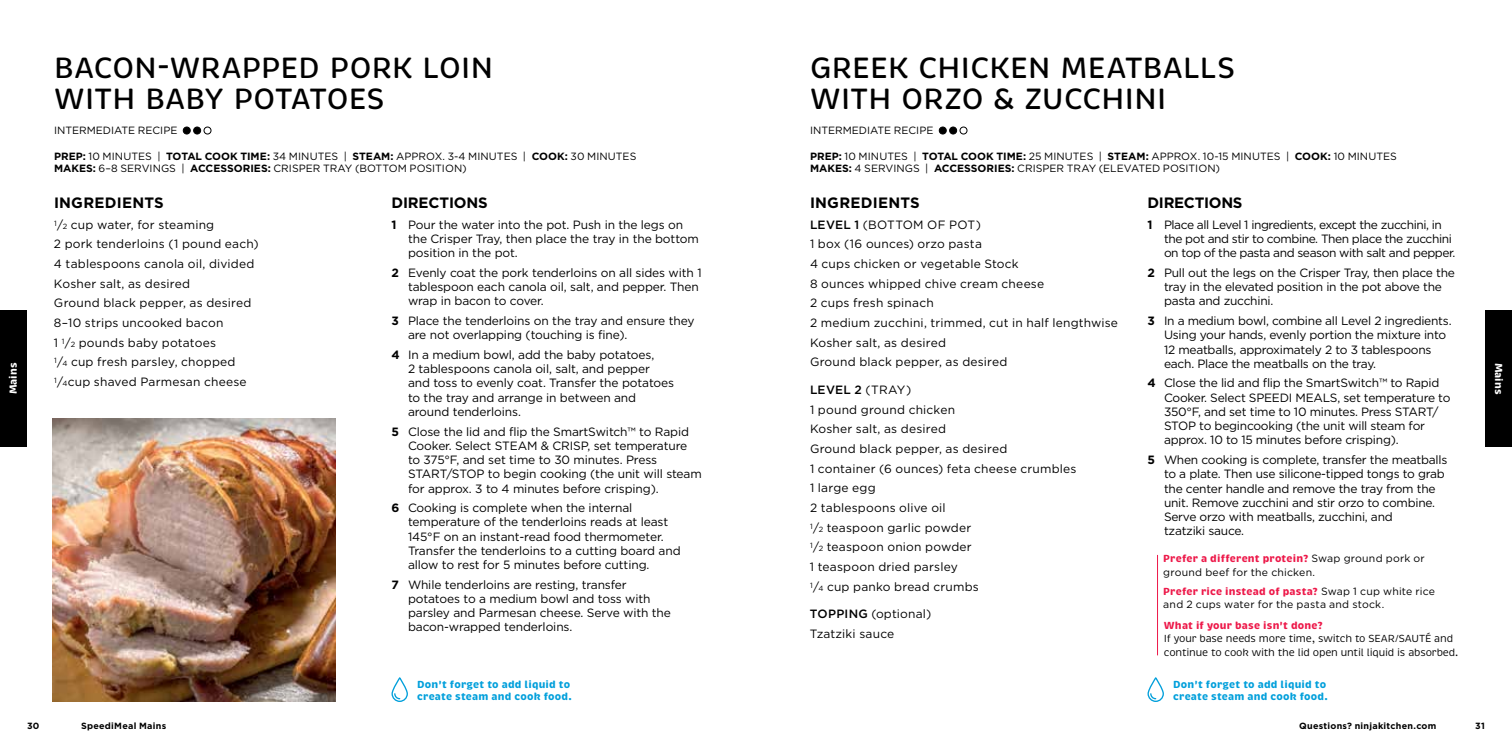
<style>
.page{position:relative;width:1512px;height:756px;background:#fff}
.page>*{position:absolute;margin:0;border:0;box-sizing:border-box;transform-origin:0 0}
.t1{font:500 30px/31.5px "Brevia";color:#000}
.t2{font:700 15px "Gotham";letter-spacing:.005em;color:#000}
.t3{font:700 15px "Gotham";letter-spacing:-.02em;color:#000}
.t4{font:12px/14.2px "Gotham";letter-spacing:-.01em;color:#000}
.t5{font:12px/19.6px "Gotham";letter-spacing:.015em;color:#000}
.t6{font:12px/14.2px "Gotham";letter-spacing:-.035em;color:#000}
.t7{font:10.5px/12px "Gotham";letter-spacing:.005em;color:#000}
.t8{font:700 10.5px "Brevia";letter-spacing:.015em;color:#ed1849}
.t9{font:10.5px/13.5px "Brevia";letter-spacing:-.015em;color:#000}
.t10{font:700 10.5px/12px "Brevia";letter-spacing:.02em;color:#009fdb}
.t11{font:700 10.5px "Brevia";color:#fff}
.t12{font:700 9px "Gotham";letter-spacing:.03em;color:#000}
.s1{font-weight:700}
.s2{font-size:7.5px}
.s3{font-weight:500}
.s4{font-family:"Gotham";font-weight:400;color:#000}
</style>
<div class="page">
<div style="left:183px;top:127px;width:7px;height:7px;background:#000;border-radius:50%"></div>
<div style="left:183px;top:127px;width:8px;height:7px;border:1px solid #000;border-radius:50%"></div>
<div style="left:194px;top:127px;width:7px;height:7px;background:#000;border-radius:50%"></div>
<div style="left:193px;top:127px;width:8px;height:7px;border:1px solid #000;border-radius:50%"></div>
<div style="left:204px;top:127px;width:7px;height:7px;border:1px solid #000;border-radius:50%"></div>
<div style="left:939px;top:127px;width:7px;height:7px;background:#000;border-radius:50%"></div>
<div style="left:939px;top:127px;width:8px;height:7px;border:1px solid #000;border-radius:50%"></div>
<div style="left:950px;top:127px;width:7px;height:7px;background:#000;border-radius:50%"></div>
<div style="left:949px;top:127px;width:8px;height:7px;border:1px solid #000;border-radius:50%"></div>
<div style="left:960px;top:127px;width:7px;height:7px;border:1px solid #000;border-radius:50%"></div>
<img style="left:52px;top:418px;width:284px;height:284px">
<hr style="left:1157px;top:555px;width:1px;height:100px;background:#ed1849">
<div style="left:1485px;top:310px;width:27px;height:137px;background:#000"></div>
<div style="left:0;top:310px;width:27px;height:137px;background:#000"></div>
<svg style="left:1147px;top:678px;width:17px;height:24px"></svg>
<svg style="left:391px;top:678px;width:17px;height:24px"></svg>
<p class="t11" style="left:7px;top:394px;width:33px;rotate:-90deg">Mains</p>
<h1 class="t1" style="left:54px;top:52px;width:440px">BACON-WRAPPED PORK LOIN<br>WITH BABY POTATOES</h1>
<h1 class="t1" style="left:810px;top:52px;width:426px">GREEK CHICKEN MEATBALLS<br>WITH ORZO &amp; ZUCCHINI</h1>
<p class="t7" style="left:54px;top:124px;width:125px">INTERMEDIATE RECIPE</p>
<p class="t7" style="left:810px;top:124px;width:125px">INTERMEDIATE RECIPE</p>
<p class="t7" style="left:54px;top:150px;width:584px"><span class="s1">PREP:</span> 10 MINUTES | <span class="s1">TOTAL COOK TIME:</span> 34 MINUTES | <span class="s1">STEAM:</span> APPROX. 3-4 MINUTES | <span class="s1">COOK:</span> 30 MINUTES<br><span class="s1">MAKES:</span> 6–8 SERVINGS | <span class="s1">ACCESSORIES:</span> CRISPER TRAY (BOTTOM POSITION)</p>
<p class="t7" style="left:810px;top:150px;width:588px"><span class="s1">PREP:</span> 10 MINUTES | <span class="s1">TOTAL COOK TIME:</span> 25 MINUTES | <span class="s1">STEAM:</span> APPROX. 10-15 MINUTES | <span class="s1">COOK:</span> 10 MINUTES<br><span class="s1">MAKES:</span> 4 SERVINGS | <span class="s1">ACCESSORIES:</span> CRISPER TRAY (ELEVATED POSITION)</p>
<p class="t2" style="left:54px;top:192px;width:111px">INGREDIENTS</p>
<p class="t5" style="left:54px;top:214px;width:206px"><sup>1</sup>/<span class="s2">2</span> cup water, for steaming<br>2 pork tenderloins (1 pound each)<br>4 tablespoons canola oil, divided<br>Kosher salt, as desired<br>Ground black pepper, as desired<br>8–10 strips uncooked bacon<br>1 <sup>1</sup>/<span class="s2">2</span> pounds baby potatoes<br><sup>1</sup>/<span class="s2">4</span> cup fresh parsley, chopped<br><sup>1</sup>/<span class="s2">4</span>cup shaved Parmesan cheese</p>
<p class="t12" style="left:27px;top:720px;width:14px">30</p>
<p class="t12" style="left:81px;top:720px;width:87px">SpeediMeal Mains</p>
<p class="t2" style="left:392px;top:192px;width:98px">DIRECTIONS</p>
<p class="t4" style="left:408px;top:217px;width:292px;text-indent:-16px"><span class="s1">1</span> Pour the water into the pot. Push in the legs on the Crisper Tray, then place the tray in the bottom position in the pot.</p>
<p class="t4" style="left:408px;top:265px;width:295px;text-indent:-16px"><span class="s1">2</span> Evenly coat the pork tenderloins on all sides with 1 tablespoon each canola oil, salt, and pepper. Then wrap in bacon to cover.</p>
<p class="t4" style="left:408px;top:313px;width:288px;text-indent:-16px"><span class="s1">3</span> Place the tenderloins on the tray and ensure they are not overlapping (touching is fine).</p>
<p class="t4" style="left:408px;top:347px;width:268px;text-indent:-16px"><span class="s1">4</span> In a medium bowl, add the baby potatoes,<br>2 tablespoons canola oil, salt, and pepper and toss to evenly coat. Transfer the potatoes to the tray and arrange in between and around tenderloins.</p>
<p class="t4" style="left:408px;top:424px;width:295px;text-indent:-16px"><span class="s1">5</span> Close the lid and flip the SmartSwitch™ to Rapid Cooker. Select STEAM &amp; CRISP, set temperature to 375°F, and set time to 30 minutes. Press START/STOP to begin cooking (the unit will steam for approx. 3 to 4 minutes before crisping).</p>
<p class="t4" style="left:408px;top:501px;width:274px;text-indent:-16px"><span class="s1">6</span> Cooking is complete when the internal temperature of the tenderloins reads at least 145°F on an instant-read food thermometer.<br>Transfer the tenderloins to a cutting board and allow to rest for 5 minutes before cutting.</p>
<p class="t4" style="left:408px;top:577px;width:265px;text-indent:-16px"><span class="s1">7</span> While tenderloins are resting, transfer potatoes to a medium bowl and toss with parsley and Parmesan cheese. Serve with the bacon-wrapped tenderloins.</p>
<p class="t10" style="left:417px;top:678px;width:156px">Don't forget to add liquid to create steam and cook food.</p>
<p class="t2" style="left:810px;top:192px;width:111px">INGREDIENTS</p>
<p class="t5" style="left:810px;top:214px;width:310px"><span class="s3">LEVEL 1</span> (BOTTOM OF POT)<br>1 box (16 ounces) orzo pasta<br>4 cups chicken or vegetable Stock<br>8 ounces whipped chive cream cheese<br>2 cups fresh spinach<br>2 medium zucchini, trimmed, cut in half lengthwise<br>Kosher salt, as desired<br>Ground black pepper, as desired</p>
<p class="t5" style="left:810px;top:380px;width:268px"><span class="s3">LEVEL 2</span> (TRAY)<br>1 pound ground chicken<br>Kosher salt, as desired<br>Ground black pepper, as desired<br>1 container (6 ounces) feta cheese crumbles<br>1 large egg<br>2 tablespoons olive oil<br><sup>1</sup>/<span class="s2">2</span> teaspoon garlic powder<br><sup>1</sup>/<span class="s2">2</span> teaspoon onion powder<br>1 teaspoon dried parsley<br><sup>1</sup>/<span class="s2">4</span> cup panko bread crumbs</p>
<p class="t5" style="left:810px;top:604px;width:123px"><span class="s3">TOPPING</span> (optional)<br>Tzatziki sauce</p>
<p class="t3" style="left:1148px;top:192px;width:96px">DIRECTIONS</p>
<p class="t6" style="left:1164px;top:217px;width:293px;text-indent:-16px"><span class="s1">1</span> Place all Level 1 ingredients, except the zucchini, in the pot and stir to combine. Then place the zucchini on top of the pasta and season with salt and pepper.</p>
<p class="t4" style="left:1164px;top:265px;width:293px;text-indent:-16px"><span class="s1">2</span> Pull out the legs on the Crisper Tray, then place the tray in the elevated position in the pot above the pasta and zucchini.</p>
<p class="t4" style="left:1164px;top:313px;width:289px;text-indent:-16px"><span class="s1">3</span> In a medium bowl, combine all Level 2 ingredients.<br>Using your hands, evenly portion the mixture into 12 meatballs, approximately 2 to 3 tablespoons each. Place the meatballs on the tray.</p>
<p class="t4" style="left:1164px;top:376px;width:288px;text-indent:-16px"><span class="s1">4</span> Close the lid and flip the SmartSwitch™ to Rapid Cooker. Select SPEEDI MEALS, set temperature to 350°F, and set time to 10 minutes. Press START/ STOP to begincooking (the unit will steam for approx. 10 to 15 minutes before crisping).</p>
<p class="t4" style="left:1164px;top:452px;width:285px;text-indent:-16px"><span class="s1">5</span> When cooking is complete, transfer the meatballs to a plate. Then use silicone-tipped tongs to grab the center handle and remove the tray from the unit. Remove zucchini and stir orzo to combine.<br>Serve orzo with meatballs, zucchini, and<br>tzatziki sauce.</p>
<p class="t8" style="left:1163px;top:552px;width:263px">Prefer a different protein? <span class="s4">Swap ground pork or</span></p>
<p class="t7" style="left:1163px;top:566px;width:153px">ground beef for the chicken.</p>
<p class="t8" style="left:1163px;top:584px;width:273px">Prefer rice instead of pasta? <span class="s4">Swap 1 cup white rice</span></p>
<p class="t7" style="left:1163px;top:598px;width:222px">and 2 cups water for the pasta and stock.</p>
<p class="t8" style="left:1164px;top:618px;width:160px">What if your base isn't done?</p>
<p class="t9" style="left:1164px;top:632px;width:296px">If your base needs more time, switch to SEAR/SAUTÉ and continue to cook with the lid open until liquid is absorbed.</p>
<p class="t10" style="left:1173px;top:678px;width:156px">Don't forget to add liquid to create steam and cook food.</p>
<p class="t12" style="left:1299px;top:720px;width:139px">Questions? ninjakitchen.com</p>
<p class="t12" style="left:1475px;top:720px;width:11px">31</p>
<p class="t11" style="left:1505px;top:363px;width:33px;rotate:90deg">Mains</p>
</div>
